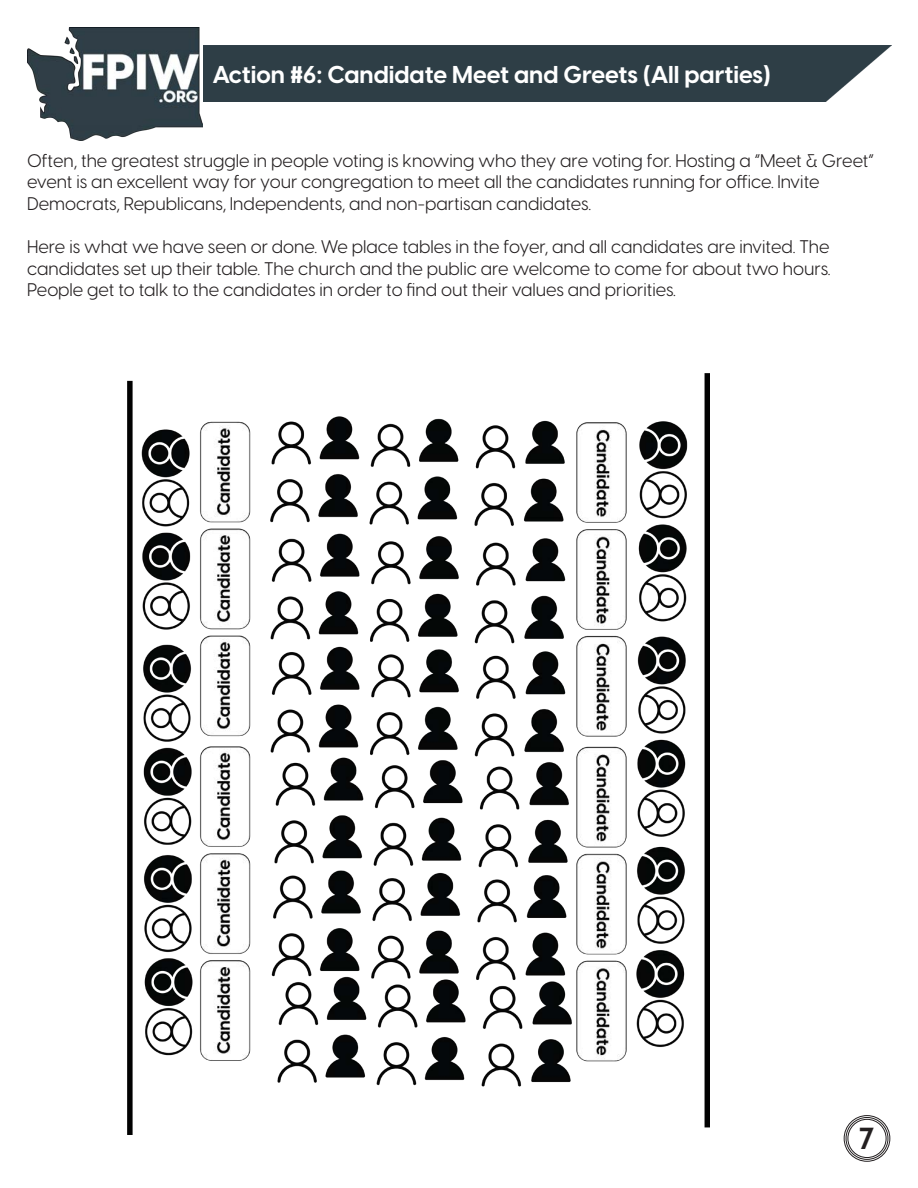
<style>
.page{position:relative;width:918px;height:1188px;background:#fff}
.page>*{position:absolute;margin:0;border:0;box-sizing:border-box;transform-origin:0 0}
.t1{font:700 30px "Visby CF";color:#231f20}
.t2{font:700 24px "Visby CF";color:#fff}
.t3{font:18px/21.6px "Visby CF";color:#231f20}
</style>
<div class="page">
<svg style="left:846px;top:1117px;width:42px;height:42px"></svg>
<div style="left:844px;top:1115px;width:46px;height:47px;border:1px solid #231f20;border-radius:50%"></div>
<div style="left:846px;top:1117px;width:42px;height:43px;border:1px solid #231f20;border-radius:50%"></div>
<div style="left:848px;top:1119px;width:38px;height:39px;border:1px solid #231f20;border-radius:50%"></div>
<div style="left:204px;top:45px;width:687px;height:56px;background:#2e3e46"></div>
<img style="left:27px;top:27px;width:175px;height:114px">
<img style="left:127px;top:374px;width:582px;height:760px">
<p class="t2" style="left:213px;top:56px;width:560px">Action #6: Candidate Meet and Greets (All parties)</p>
<p class="t3" style="left:27px;top:148px;width:848px">Often, the greatest struggle in people voting is knowing who they are voting for. Hosting a “Meet &amp; Greet” event is an excellent way for your congregation to meet all the candidates running for office. Invite<br>Democrats, Republicans, Independents, and non-partisan candidates.</p>
<p class="t3" style="left:27px;top:235px;width:805px;text-align:justify">Here is what we have seen or done. We place tables in the foyer, and all candidates are invited. The candidates set up their table. The church and the public are welcome to come for about two hours.<br>People get to talk to the candidates in order to find out their values and priorities.</p>
<h1 class="t1" style="left:859px;top:1115px;width:17px">7</h1>
</div>
